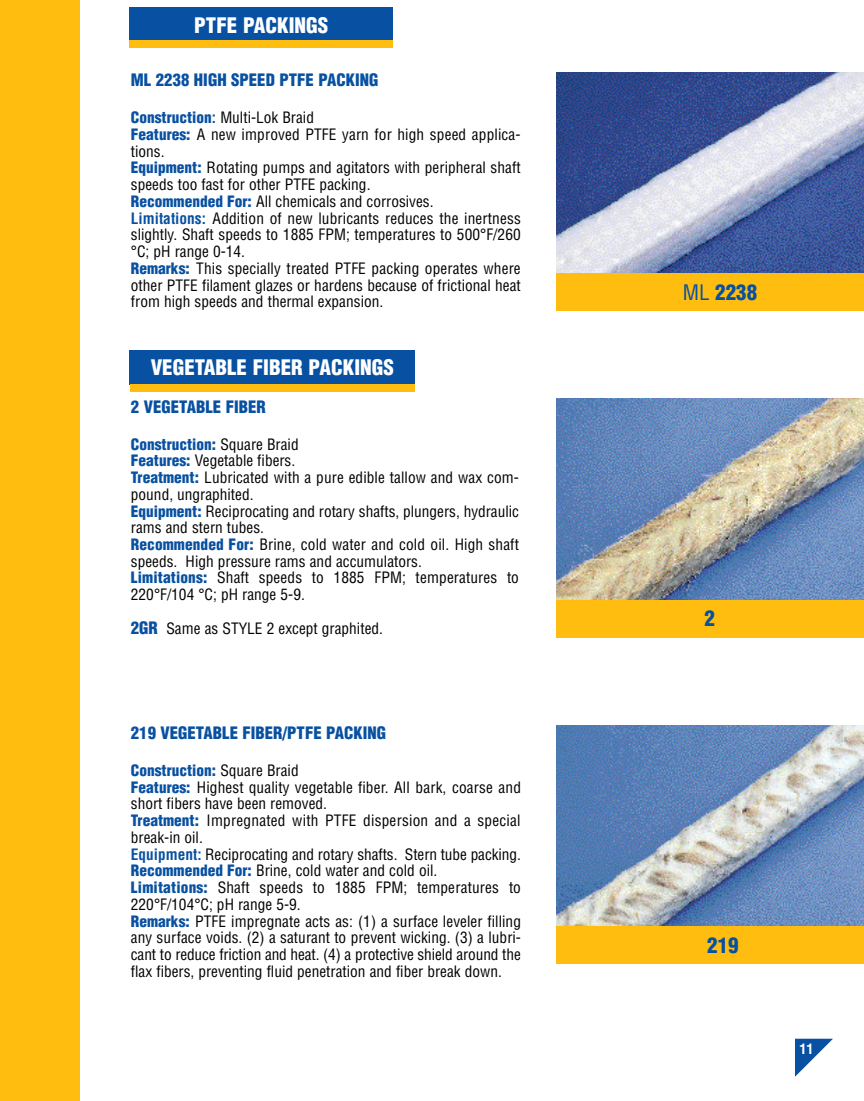
<style>
.page{position:relative;width:864px;height:1101px;background:#fff}
.page>*{position:absolute;margin:0;border:0;box-sizing:border-box;transform-origin:0 0}
.t1{font:900 condensed 20.85px "Helvetica";color:#fff}
.t2{font:900 condensed 20.85px "Helvetica";color:#0850a1}
.t3{font:900 condensed 16.8px "Helvetica";color:#0850a1}
.t4{font:condensed 15.3px/16.8px "Helvetica";color:#000}
.t5{font:700 condensed 13.95px "Helvetica";color:#fff}
.s1{font-weight:900;color:#0850a1}
.s2{font-weight:700;color:#0850a1}
.s3{font-weight:900;font-size:16.8px;color:#0850a1}
.s4{font-weight:400}
</style>
<div class="page">
<div style="left:0;top:0;width:79px;height:1101px;background:#ffbe0f"></div>
<img style="left:556px;top:72px;width:308px;height:201px">
<div style="left:556px;top:274px;width:308px;height:37px;background:#ffbe0f"></div>
<img style="left:556px;top:399px;width:308px;height:201px">
<div style="left:556px;top:600px;width:308px;height:37px;background:#ffbe0f"></div>
<div style="left:130px;top:350px;width:285px;height:35px;background:#0850a1"></div>
<div style="left:130px;top:384px;width:284px;height:7px;background:#ffbe0f"></div>
<img style="left:556px;top:725px;width:308px;height:201px">
<div style="left:556px;top:926px;width:308px;height:38px;background:#ffbe0f"></div>
<svg style="left:795px;top:1039px;width:38px;height:37px"></svg>
<div style="left:130px;top:7px;width:263px;height:35px;background:#0850a1"></div>
<div style="left:130px;top:40px;width:263px;height:7px;background:#ffbe0f"></div>
<h1 class="t1" style="left:194px;top:17px;width:136px">PTFE PACKINGS</h1>
<p class="t3" style="left:131px;top:74px;width:249px">ML 2238 HIGH SPEED PTFE PACKING</p>
<p class="t4" style="left:131px;top:111px;width:391px"><span class="s1">Construction</span><span class="s2">:</span> Multi-Lok Braid<br><span class="s1">Features:</span> A new improved PTFE yarn for high speed applica&shy;tions.<br><span class="s1">Equipment:</span> Rotating pumps and agitators with peripheral shaft speeds too fast for other PTFE packing.<br><span class="s1">Recommended For:</span> All chemicals and corrosives.<br><span class="s2">Limitations:</span> Addition of new lubricants reduces the inertness slightly. Shaft speeds to 1885 FPM; temperatures to 500°F/260 °C; pH range 0-14.<br><span class="s1">Remarks:</span> This specially treated PTFE packing operates where other PTFE filament glazes or hardens because of frictional heat from high speeds and thermal expansion.</p>
<h1 class="t1" style="left:151px;top:360px;width:245px">VEGETABLE FIBER PACKINGS</h1>
<p class="t3" style="left:131px;top:400px;width:136px">2 VEGETABLE FIBER</p>
<p class="t4" style="left:131px;top:437px;width:390px"><span class="s1">Construction:</span> Square Braid<br><span class="s1">Features:</span> Vegetable fibers.<br><span class="s1">Treatment:</span> Lubricated with a pure edible tallow and wax com&shy;pound, ungraphited.<br><span class="s1">Equipment:</span> Reciprocating and rotary shafts, plungers, hydraulic rams and stern tubes.<br><span class="s1">Recommended For:</span> Brine, cold water and cold oil. High shaft speeds. High pressure rams and accumulators.<br><span class="s1">L im ita tio n s :</span> Shaft speeds to 1885 FPM; temperatures to 220°F/104 °C; pH range 5-9.</p>
<p class="t4" style="left:131px;top:621px;width:254px"><span class="s3">2GR</span> Same as STYLE 2 except graphited.</p>
<p class="t3" style="left:131px;top:726px;width:257px">219 VEGETABLE FIBER/PTFE PACKING</p>
<p class="t4" style="left:131px;top:763px;width:392px"><span class="s1">Construction:</span> Square Braid<br><span class="s1">Features:</span> Highest quality vegetable fiber. All bark, coarse and short fibers have been removed.<br><span class="s1">Treatment:</span> Impregnated with PTFE dispersion and a special break-in oil.<br><span class="s2">Equipment:</span> Reciprocating and rotary shafts. Stern tube packing.<br><span class="s1">Recommended For:</span> Brine, cold water and cold oil.<br><span class="s1">L im ita tio n s :</span> Shaft speeds to 1885 FPM; temperatures to 220°F/104°C; pH range 5-9.<br><span class="s1">Remarks:</span> PTFE impregnate acts as: (1) a surface leveler filling any surface voids. (2) a saturant to prevent wicking. (3) a lubri&shy;cant to reduce friction and heat. (4) a protective shield around the flax fibers, preventing fluid penetration and fiber break down.</p>
<h1 class="t2" style="left:683px;top:284px;width:76px"><span class="s4">ML</span> 2238</h1>
<h1 class="t2" style="left:704px;top:610px;width:12px">2</h1>
<h1 class="t2" style="left:707px;top:937px;width:33px">219</h1>
<p class="t5" style="left:799px;top:1043px;width:15px">11</p>
</div>
